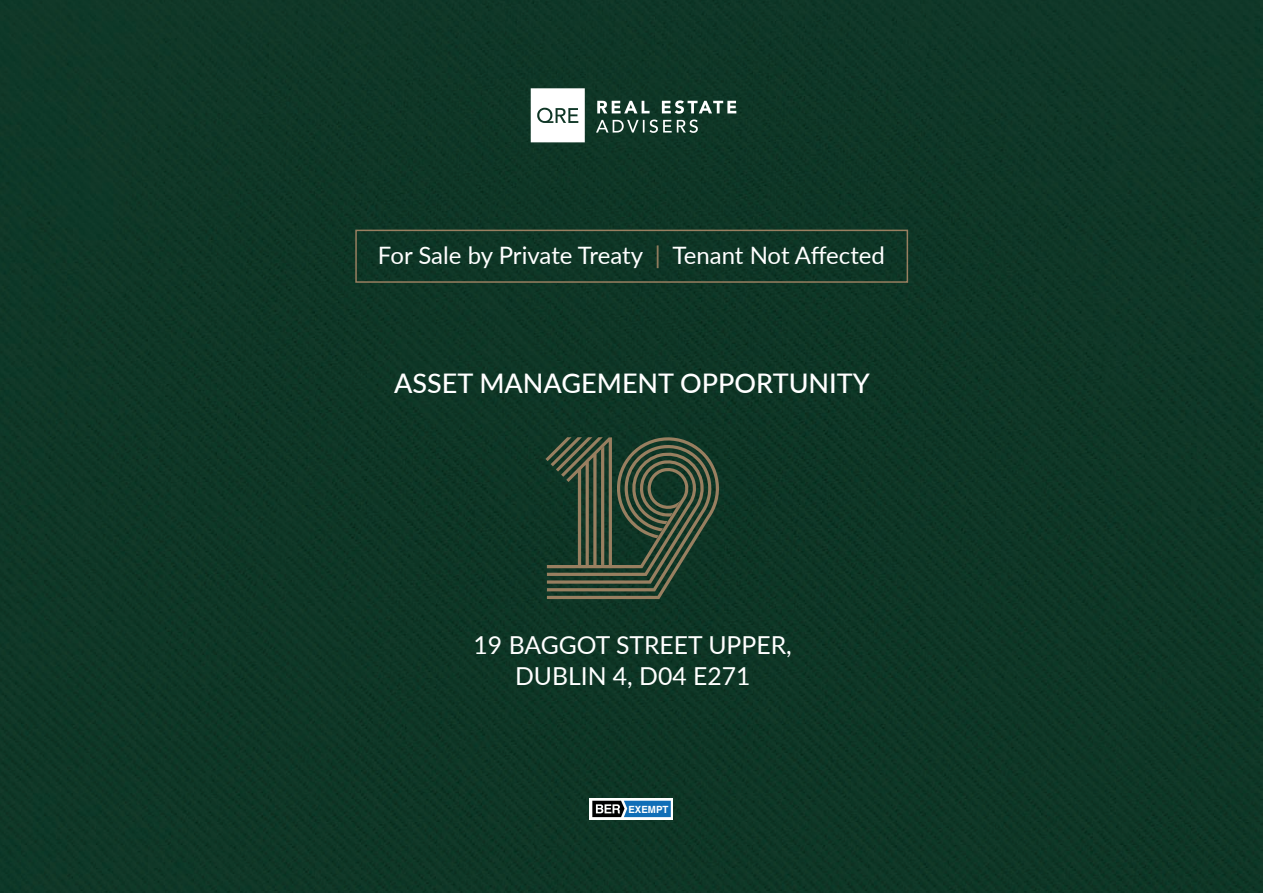
<style>
.page{position:relative;width:1263px;height:893px;background:#fff}
.page>*{position:absolute;margin:0;border:0;box-sizing:border-box;transform-origin:0 0}
.t1{font:500 27px "Lato";color:#fff}
.t2{font:24.75px/31.5px "Lato";color:#fff;text-align:center}
.t3{font:24px "Lato";color:#fff}
.t4{font:700 9.9px "Helvetica LT Std";letter-spacing:-.005em;color:#fff}
.s1{color:#987f60}
</style>
<div class="page">
<div style="left:0;top:0;width:1262px;height:893px;background:#0e3626"></div>
<svg style="left:596px;top:120px;width:102px;height:13px"></svg>
<svg style="left:597px;top:100px;width:139px;height:14px"></svg>
<svg style="left:531px;top:88px;width:54px;height:54px"></svg>
<svg style="left:590px;top:798px;width:83px;height:21px"></svg>
<svg style="left:592px;top:801px;width:79px;height:16px"></svg>
<svg style="left:545px;top:436px;width:176px;height:163px"></svg>
<div style="left:355px;top:230px;width:553px;height:53px;border:2px solid #987f60"></div>
<p class="t3" style="left:378px;top:238px;width:509px">For Sale by Private Treaty <span class="s1">|</span> Tenant Not Affected</p>
<p class="t1" style="left:394px;top:363px;width:477px">ASSET MANAGEMENT OPPORTUNITY</p>
<p class="t2" style="left:474px;top:628px;width:320px">19 BAGGOT STREET UPPER,<br>DUBLIN 4, D04 E271</p>
<p class="t4" style="left:628px;top:803px;width:41px">EXEMPT</p>
</div>
